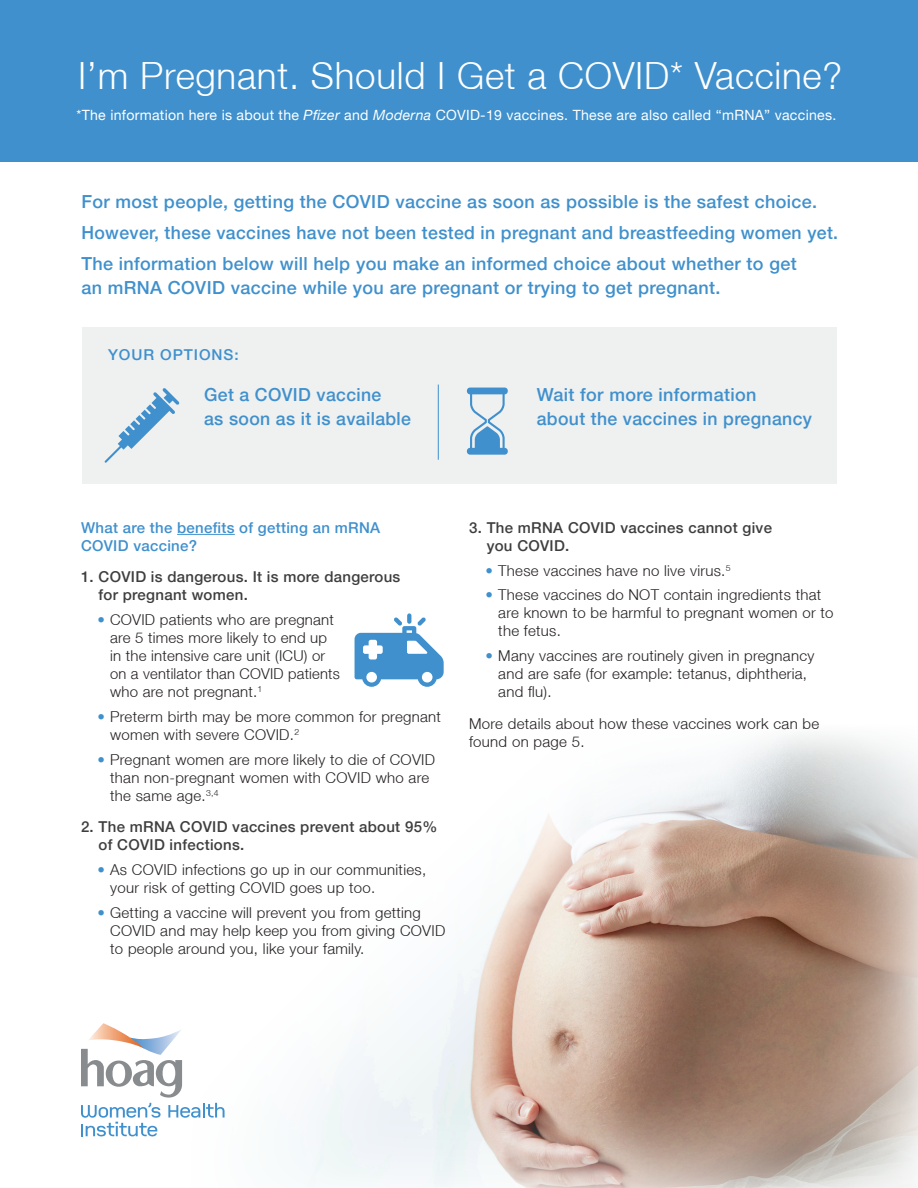
<style>
.page{position:relative;width:918px;height:1188px;background:#fff}
.page>*{position:absolute;margin:0;border:0;box-sizing:border-box;transform-origin:0 0}
.t1{font:300 37.5px "Helvetica Neue LT";letter-spacing:.02em;color:#fff}
.t2{font:500 18px/24px "Helvetica Neue LT";letter-spacing:.02em;color:#3f90cd}
.t3{font:300 15px/18px "Helvetica Neue LT";letter-spacing:.02em;color:#231f20}
.t4{font:500 15px/18px "Helvetica Neue LT";letter-spacing:.02em;color:#3e3e3f}
.t5{font:500 15px/18px "Helvetica Neue LT";letter-spacing:.02em;color:#3f90cd}
.t6{font:500 15px "Helvetica Neue LT";letter-spacing:.06em;color:#3f90cd}
.t7{font:14.1px "Helvetica Neue LT";letter-spacing:.02em;color:#fff}
.s1{font-style:italic}
.s2{color:#3f90cd}
</style>
<div class="page">
<img style="left:292px;top:753px;width:626px;height:435px">
<svg style="left:81px;top:1023px;width:144px;height:113px"></svg>
<div style="left:0;top:0;width:918px;height:162px;background:#3f90cd"></div>
<hr style="left:177px;top:534px;width:58px;height:1px;background:#3f90cd">
<div style="left:82px;top:327px;width:755px;height:157px;background:#eff0f0"></div>
<svg style="left:105px;top:388px;width:74px;height:75px"></svg>
<svg style="left:467px;top:388px;width:41px;height:67px"></svg>
<hr style="left:438px;top:385px;width:1px;height:75px;background:#3f90cd">
<svg style="left:355px;top:613px;width:89px;height:74px"></svg>
<p class="t1" style="left:78px;top:53px;width:766px">I’m Pregnant. Should I Get a COVID* Vaccine?</p>
<p class="t7" style="left:76px;top:107px;width:761px">*The information here is about the <span class="s1">Pfizer</span> and <span class="s1">Moderna</span> COVID-19 vaccines. These are also called “mRNA” vaccines.</p>
<p class="t2" style="left:81px;top:189px;width:737px">For most people, getting the COVID vaccine as soon as possible is the safest choice.</p>
<p class="t2" style="left:81px;top:220px;width:758px">However, these vaccines have not been tested in pregnant and breastfeeding women yet.</p>
<p class="t2" style="left:81px;top:251px;width:717px">The information below will help you make an informed choice about whether to get an mRNA COVID vaccine while you are pregnant or trying to get pregnant.</p>
<p class="t6" style="left:108px;top:346px;width:132px">YOUR OPTIONS:</p>
<p class="t2" style="left:204px;top:382px;width:208px">Get a COVID vaccine<br>as soon as it is available</p>
<p class="t2" style="left:537px;top:382px;width:277px">Wait for more information<br>about the vaccines in pregnancy</p>
<p class="t5" style="left:81px;top:518px;width:301px">What are the benefits of getting an mRNA<br>COVID vaccine?</p>
<p class="t4" style="left:99px;top:568px;width:303px;text-indent:-18px">1. COVID is dangerous. It is more dangerous for pregnant women.</p>
<p class="t3" style="left:110px;top:610px;width:231px;text-indent:-13px"><span class="s2">•</span> COVID patients who are pregnant are 5 times more likely to end up in the intensive care unit (ICU) or on a ventilator than COVID patients who are not pregnant.<sup>1</sup></p>
<p class="t3" style="left:110px;top:707px;width:332px;text-indent:-13px"><span class="s2">•</span> Preterm birth may be more common for pregnant women with severe COVID.<sup>2</sup></p>
<p class="t3" style="left:110px;top:750px;width:327px;text-indent:-13px"><span class="s2">•</span> Pregnant women are more likely to die of COVID than non-pregnant women with COVID who are the same age.<sup>3,4</sup></p>
<p class="t4" style="left:99px;top:818px;width:340px;text-indent:-18px">2. The mRNA COVID vaccines prevent about 95% of COVID infections.</p>
<p class="t3" style="left:110px;top:860px;width:318px;text-indent:-13px"><span class="s2">•</span> As COVID infections go up in our communities, your risk of getting COVID goes up too.</p>
<p class="t3" style="left:110px;top:903px;width:337px;text-indent:-13px"><span class="s2">•</span> Getting a vaccine will prevent you from getting<br>COVID and may help keep you from giving COVID to people around you, like your family.</p>
<p class="t4" style="left:487px;top:518px;width:287px;text-indent:-18px">3. The mRNA COVID vaccines cannot give you COVID.</p>
<p class="t3" style="left:486px;top:561px;width:247px"><span class="s2">•</span> These vaccines have no live virus.<sup>5</sup></p>
<p class="t3" style="left:498px;top:586px;width:337px;text-indent:-13px"><span class="s2">•</span> These vaccines do NOT contain ingredients that are known to be harmful to pregnant women or to the fetus.</p>
<p class="t3" style="left:498px;top:646px;width:318px;text-indent:-13px"><span class="s2">•</span> Many vaccines are routinely given in pregnancy and are safe (for example: tetanus, diphtheria, and flu).</p>
<p class="t3" style="left:469px;top:714px;width:352px">More details about how these vaccines work can be found on page 5.</p>
</div>
